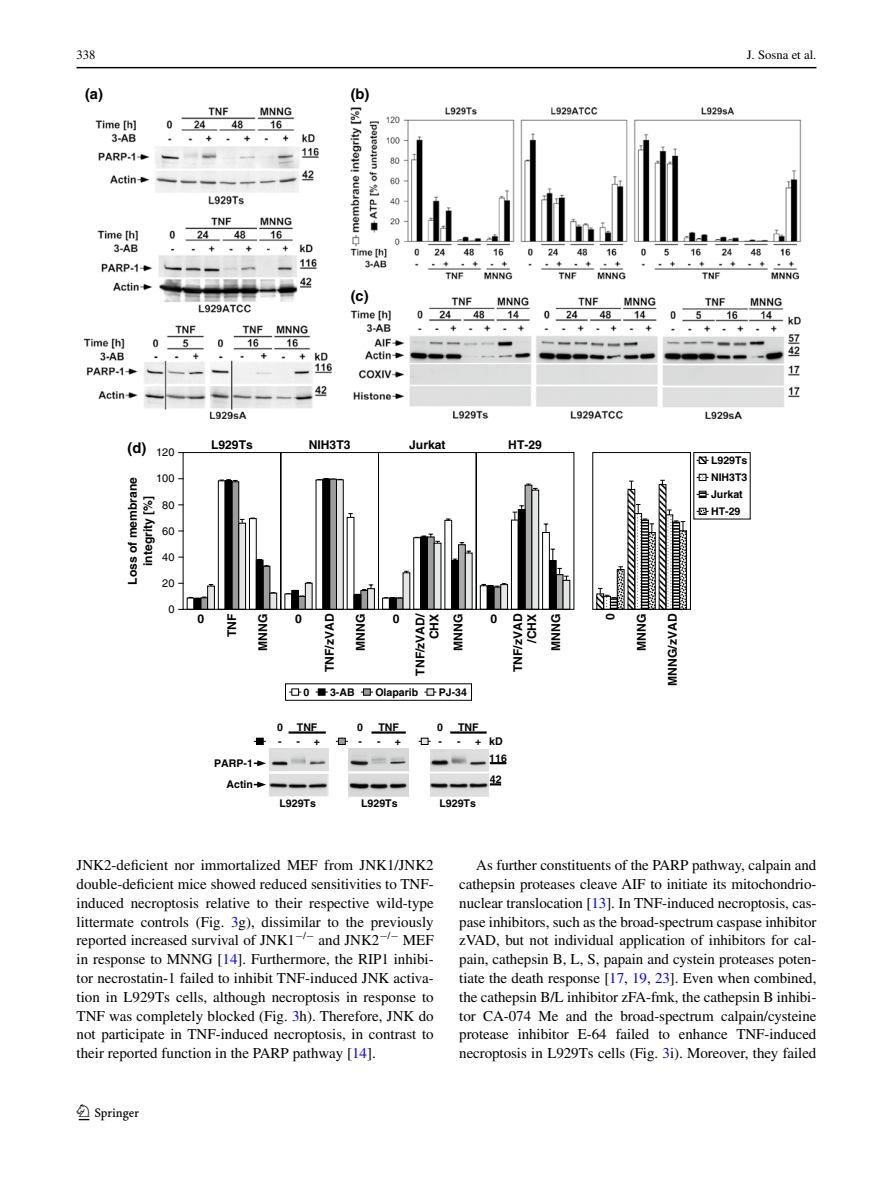
<style>
.page{position:relative;width:893px;height:1187px;background:#fff}
.page>*{position:absolute;margin:0;border:0;box-sizing:border-box;transform-origin:0 0}
.t1{font:22.5px "Springnew";color:#000}
.Para-Indent{font:15px/18.8px "Times";letter-spacing:-.005em;color:#000;text-align:justify}
.t2{font:700 14.7px "Helvetica";color:#000}
.t3{font:12.75px "Times";color:#000}
.t4{font:700 12.15px/14px "Helvetica";color:#000;text-align:right}
.t5{font:10.95px "Helvetica";color:#000}
.t6{font:700 10.65px/17px "Helvetica";color:#000}
.s1{color:#00f}
</style>
<div class="page">
<hr style="left:77px;top:67px;width:739px;height:1px;background:#000">
<img style="left:85px;top:107px;width:717px;height:312px">
<img style="left:431px;top:749px;width:58px;height:47px">
<img style="left:348px;top:749px;width:61px;height:47px">
<hr style="left:450px;top:731px;width:37px;height:2px;background:#000">
<svg style="left:490px;top:783px;width:11px;height:2px"></svg>
<svg style="left:490px;top:762px;width:16px;height:2px"></svg>
<div style="left:421px;top:737px;width:7px;height:8px;background:#e4e5e5;border:1px solid #000"></div>
<img style="left:269px;top:749px;width:59px;height:47px">
<svg style="left:254px;top:760px;width:12px;height:6px"></svg>
<svg style="left:254px;top:781px;width:12px;height:6px"></svg>
<hr style="left:371px;top:731px;width:35px;height:2px;background:#000">
<svg style="left:291px;top:688px;width:8px;height:7px"></svg>
<svg style="left:254px;top:691px;width:95px;height:54px"></svg>
<div style="left:318px;top:688px;width:7px;height:7px;background:#000;border:1px solid #000"></div>
<div style="left:363px;top:688px;width:8px;height:7px;background:#9c9c9c;border:1px solid #000"></div>
<svg style="left:427px;top:688px;width:7px;height:7px"></svg>
<svg style="left:182px;top:452px;width:414px;height:158px"></svg>
<svg style="left:596px;top:452px;width:155px;height:158px"></svg>
<img style="left:688px;top:453px;width:25px;height:72px">
<p class="t3" style="left:77px;top:48px;width:21px">338</p>
<p class="t3" style="left:747px;top:48px;width:71px">J. Sosna et al.</p>
<p class="t2" style="left:85px;top:85px;width:19px">(a)</p>
<p class="t2" style="left:351px;top:85px;width:20px">(b)</p>
<p class="t2" style="left:351px;top:286px;width:19px">(c)</p>
<p class="t2" style="left:128px;top:439px;width:20px">(d)</p>
<p class="t4" style="left:309px;top:437px;width:43px">NIH3T3</p>
<p class="t4" style="left:211px;top:437px;width:43px">L929Ts</p>
<p class="t5" style="left:156px;top:446px;width:20px">120</p>
<p class="t4" style="left:409px;top:437px;width:38px">Jurkat</p>
<p class="t4" style="left:508px;top:437px;width:35px">HT-29</p>
<p class="t5" style="left:156px;top:472px;width:20px">100</p>
<p class="t4" style="left:124px;top:584px;width:109px;line-height:15.5px;text-align:center;rotate:-90deg">Loss of membrane integrity [%]</p>
<p class="t5" style="left:162px;top:498px;width:14px">80</p>
<p class="t5" style="left:162px;top:524px;width:14px">60</p>
<p class="t5" style="left:162px;top:550px;width:14px">40</p>
<p class="t5" style="left:162px;top:576px;width:14px">20</p>
<p class="t5" style="left:168px;top:603px;width:8px">0</p>
<p class="t4" style="left:413px;top:675px;width:64px;rotate:-90deg">TNF/zVAD/<br>CHX</p>
<p class="t4" style="left:451px;top:650px;width:38px;rotate:-90deg">MNNG</p>
<p class="t4" style="left:511px;top:672px;width:60px;rotate:-90deg">TNF/zVAD /CHX</p>
<p class="t4" style="left:549px;top:650px;width:38px;rotate:-90deg">MNNG</p>
<p class="t4" style="left:225px;top:637px;width:25px;rotate:-90deg">TNF</p>
<p class="t4" style="left:256px;top:650px;width:38px;rotate:-90deg">MNNG</p>
<p class="t4" style="left:197px;top:611px;width:8px">0</p>
<p class="t4" style="left:603px;top:620px;width:8px;rotate:-90deg">0</p>
<p class="t4" style="left:634px;top:650px;width:38px;rotate:-90deg">MNNG</p>
<p class="t4" style="left:665px;top:685px;width:73px;rotate:-90deg">MNNG/zVAD</p>
<p class="t4" style="left:322px;top:672px;width:60px;rotate:-90deg">TNF/zVAD</p>
<p class="t4" style="left:353px;top:650px;width:38px;rotate:-90deg">MNNG</p>
<p class="t4" style="left:295px;top:611px;width:8px">0</p>
<p class="t4" style="left:393px;top:611px;width:8px">0</p>
<p class="t4" style="left:491px;top:611px;width:8px">0</p>
<p class="t6" style="left:277px;top:718px;width:7px">0</p>
<p class="t6" style="left:304px;top:683px;width:7px">0</p>
<p class="t6" style="left:330px;top:683px;width:26px">3-AB</p>
<p class="t6" style="left:375px;top:683px;width:44px">Olaparib</p>
<p class="t6" style="left:439px;top:683px;width:30px">PJ-34</p>
<p class="t6" style="left:297px;top:718px;width:22px">TNF</p>
<p class="t6" style="left:357px;top:718px;width:7px">0</p>
<p class="t6" style="left:378px;top:718px;width:22px">TNF</p>
<p class="t6" style="left:437px;top:718px;width:7px">0</p>
<p class="t6" style="left:458px;top:718px;width:22px">TNF</p>
<p class="t6" style="left:214px;top:754px;width:40px">PARP-1</p>
<p class="t6" style="left:226px;top:775px;width:28px">Actin</p>
<p class="t6" style="left:278px;top:732px;width:23px">- -</p>
<p class="t6" style="left:489px;top:732px;width:15px">kD</p>
<p class="t6" style="left:395px;top:732px;width:8px">+</p>
<p class="t6" style="left:475px;top:732px;width:8px">+</p>
<p class="t6" style="left:314px;top:732px;width:8px">+</p>
<p class="t6" style="left:358px;top:732px;width:5px">-</p>
<p class="t6" style="left:438px;top:732px;width:24px">- -</p>
<p class="t6" style="left:377px;top:732px;width:5px">-</p>
<p class="t6" style="left:489px;top:749px;width:19px">116</p>
<p class="t6" style="left:279px;top:794px;width:38px">L929Ts</p>
<p class="t6" style="left:361px;top:794px;width:38px">L929Ts</p>
<p class="t6" style="left:439px;top:794px;width:38px">L929Ts</p>
<p class="t6" style="left:490px;top:770px;width:13px">42</p>
<p class="t6" style="left:711px;top:451px;width:38px">L929Ts<br>NIH3T3</p>
<p class="t6" style="left:711px;top:502px;width:31px">HT-29</p>
<p class="t6" style="left:711px;top:485px;width:33px">Jurkat</p>
<p class="Para-Indent" style="left:77px;top:855px;width:359px">JNK2-deficient nor immortalized MEF from JNK1/JNK2 double-deficient mice showed reduced sensitivities to TNF&shy;induced necroptosis relative to their respective wild-type littermate controls (Fig. <span class="s1">3</span>g), dissimilar to the previously reported increased survival of JNK1<sup>−</sup><sup>/</sup><sup>−</sup> and JNK2<sup>−</sup><sup>/</sup><sup>−</sup> MEF in response to MNNG [<span class="s1">14</span>]. Furthermore, the RIP1 inhibi&shy;tor necrostatin-1 failed to inhibit TNF-induced JNK activa&shy;tion in L929Ts cells, although necroptosis in response to TNF was completely blocked (Fig. <span class="s1">3</span>h). Therefore, JNK do not participate in TNF-induced necroptosis, in contrast to their reported function in the PARP pathway [<span class="s1">14</span>].</p>
<p class="Para-Indent" style="left:459px;top:855px;width:359px;text-indent:17px">As further constituents of the PARP pathway, calpain and cathepsin proteases cleave AIF to initiate its mitochondrio&shy;nuclear translocation [<span class="s1">13</span>]. In TNF-induced necroptosis, cas&shy;pase inhibitors, such as the broad-spectrum caspase inhibitor zVAD, but not individual application of inhibitors for cal&shy;pain, cathepsin B, L, S, papain and cystein proteases poten&shy;tiate the death response [<span class="s1">17</span>, <span class="s1">19</span>, <span class="s1">23</span>]. Even when combined, the cathepsin B/L inhibitor zFA-fmk, the cathepsin B inhibi&shy;tor CA-074 Me and the broad-spectrum calpain/cysteine protease inhibitor E-64 failed to enhance TNF-induced necroptosis in L929Ts cells (Fig. <span class="s1">3</span>i). Moreover, they failed</p>
<h1 class="t1" style="left:79px;top:1104px;width:62px">1 3</h1>
</div>
